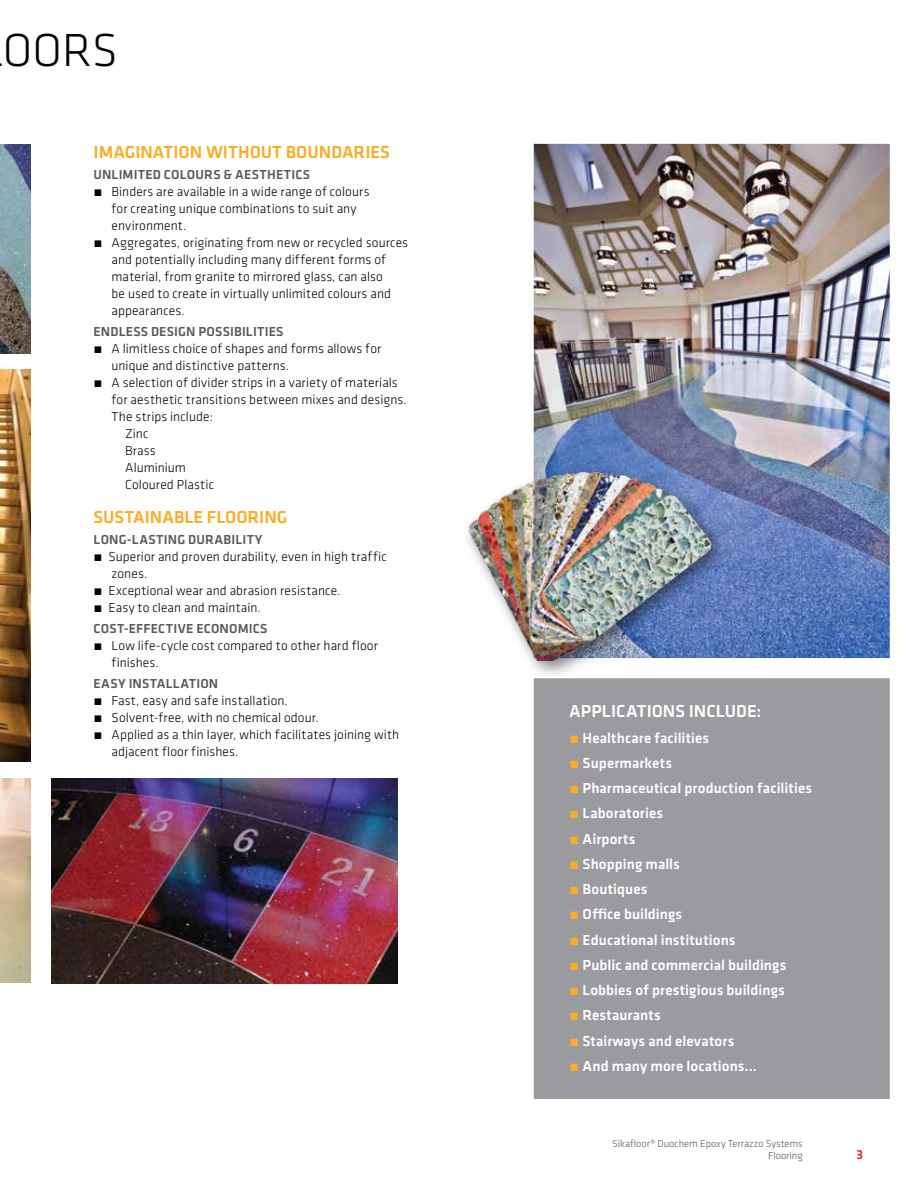
<style>
.page{position:relative;width:918px;height:1188px;background:#fff}
.page>*{position:absolute;margin:0;border:0;box-sizing:border-box;transform-origin:0 0}
.t1{font:300 48px "Klavika";color:#000}
.t2{font:500 18px "Klavika";color:#fbac23}
.t3{font:500 18px "Klavika";color:#fff}
.t4{font:500 15px "Klavika";letter-spacing:.005em;color:#fff}
.t5{font:300 13.5px/17px "Klavika";letter-spacing:.005em;color:#000}
.t6{font:500 13.5px "Klavika";letter-spacing:.015em;color:#58595b}
.t7{font:500 13.5px "Klavika";color:#ed1d24}
.t8{font:300 10.5px/12.6px "Klavika";color:#58595b;text-align:right}
.s1{font-weight:300;color:#fbac23}
</style>
<div class="page">
<img style="left:0;top:145px;width:30px;height:208px">
<img style="left:0;top:370px;width:30px;height:391px">
<img style="left:0;top:778px;width:30px;height:204px">
<img style="left:51px;top:778px;width:346px;height:205px">
<img style="left:534px;top:145px;width:355px;height:512px">
<div style="left:531px;top:142px;width:361px;height:518px;border:2px solid #fff"></div>
<div style="left:461px;top:464px;width:269px;height:217px;background:#000;opacity:.5"></div>
<img style="left:461px;top:451px;width:252px;height:209px">
<div style="left:531px;top:676px;width:361px;height:425px;background:#999b9e;border:2px solid #fff"></div>
<h1 class="t1" style="left:3px;top:21px;width:116px">OORS</h1>
<h2 class="t2" style="left:94px;top:140px;width:298px">IMAGINATION WITHOUT BOUNDARIES</h2>
<p class="t6" style="left:94px;top:166px;width:218px">UNLIMITED COLOURS &amp; AESTHETICS</p>
<p class="t5" style="left:112px;top:183px;width:260px;text-indent:-18px">• Binders are available in a wide range of colours for creating unique combinations to suit any environment.</p>
<p class="t5" style="left:112px;top:234px;width:298px;text-indent:-18px">• Aggregates, originating from new or recycled sources and potentially including many different forms of material, from granite to mirrored glass, can also<br>be used to create in virtually unlimited colours and appearances.</p>
<p class="t6" style="left:94px;top:323px;width:192px">ENDLESS DESIGN POSSIBILITIES</p>
<p class="t5" style="left:112px;top:340px;width:271px;text-indent:-18px">• A limitless choice of shapes and forms allows for unique and distinctive patterns.</p>
<p class="t5" style="left:94px;top:374px;width:306px">• A selection of divider strips in a variety of materials</p>
<p class="t5" style="left:112px;top:391px;width:297px">for aesthetic transitions between mixes and designs.</p>
<p class="t5" style="left:112px;top:408px;width:103px">The strips include:</p>
<p class="t5" style="left:125px;top:425px;width:25px">Zinc</p>
<p class="t5" style="left:125px;top:442px;width:32px">Brass</p>
<p class="t5" style="left:125px;top:459px;width:62px">Aluminium</p>
<p class="t5" style="left:125px;top:476px;width:91px">Coloured Plastic</p>
<h2 class="t2" style="left:94px;top:504px;width:195px">SUSTAINABLE FLOORING</h2>
<p class="t6" style="left:94px;top:530px;width:170px">LONG-LASTING DURABILITY</p>
<p class="t5" style="left:112px;top:548px;width:277px;text-indent:-18px">• Superior and proven durability, even in high traffic zones.</p>
<p class="t5" style="left:94px;top:582px;width:249px">• Exceptional wear and abrasion resistance.</p>
<p class="t5" style="left:94px;top:598px;width:169px">• Easy to clean and maintain.</p>
<p class="t6" style="left:94px;top:619px;width:175px">COST-EFFECTIVE ECONOMICS</p>
<p class="t5" style="left:112px;top:637px;width:268px;text-indent:-18px">• Low life-cycle cost compared to other hard floor finishes.</p>
<p class="t6" style="left:94px;top:674px;width:126px">EASY INSTALLATION</p>
<p class="t5" style="left:94px;top:692px;width:196px">• Fast, easy and safe installation.</p>
<p class="t5" style="left:94px;top:709px;width:227px">• Solvent-free, with no chemical odour.</p>
<p class="t5" style="left:112px;top:726px;width:289px;text-indent:-18px">• Applied as a thin layer, which facilitates joining with adjacent floor finishes.</p>
<h2 class="t3" style="left:569px;top:699px;width:194px">APPLICATIONS INCLUDE:</h2>
<p class="t4" style="left:569px;top:728px;width:142px"><span class="s1">•</span> Healthcare facilities</p>
<p class="t4" style="left:569px;top:753px;width:104px"><span class="s1">•</span> Supermarkets</p>
<p class="t4" style="left:569px;top:778px;width:244px"><span class="s1">•</span> Pharmaceutical production facilities</p>
<p class="t4" style="left:569px;top:803px;width:96px"><span class="s1">•</span> Laboratories</p>
<p class="t4" style="left:569px;top:829px;width:68px"><span class="s1">•</span> Airports</p>
<p class="t4" style="left:569px;top:854px;width:112px"><span class="s1">•</span> Shopping malls</p>
<p class="t4" style="left:569px;top:879px;width:80px"><span class="s1">•</span> Boutiques</p>
<p class="t4" style="left:569px;top:904px;width:115px"><span class="s1">•</span> Office buildings</p>
<p class="t4" style="left:569px;top:930px;width:168px"><span class="s1">•</span> Educational institutions</p>
<p class="t4" style="left:569px;top:955px;width:219px"><span class="s1">•</span> Public and commercial buildings</p>
<p class="t4" style="left:569px;top:980px;width:217px"><span class="s1">•</span> Lobbies of prestigious buildings</p>
<p class="t4" style="left:569px;top:1005px;width:93px"><span class="s1">•</span> Restaurants</p>
<p class="t4" style="left:569px;top:1030px;width:167px"><span class="s1">•</span> Stairways and elevators</p>
<p class="t4" style="left:569px;top:1056px;width:189px"><span class="s1">•</span> And many more locations...</p>
<p class="t8" style="left:612px;top:1137px;width:192px">Sikafloor® Duochem Epoxy Terrazzo Systems<br>Flooring</p>
<p class="t7" style="left:857px;top:1146px;width:8px">3</p>
</div>
